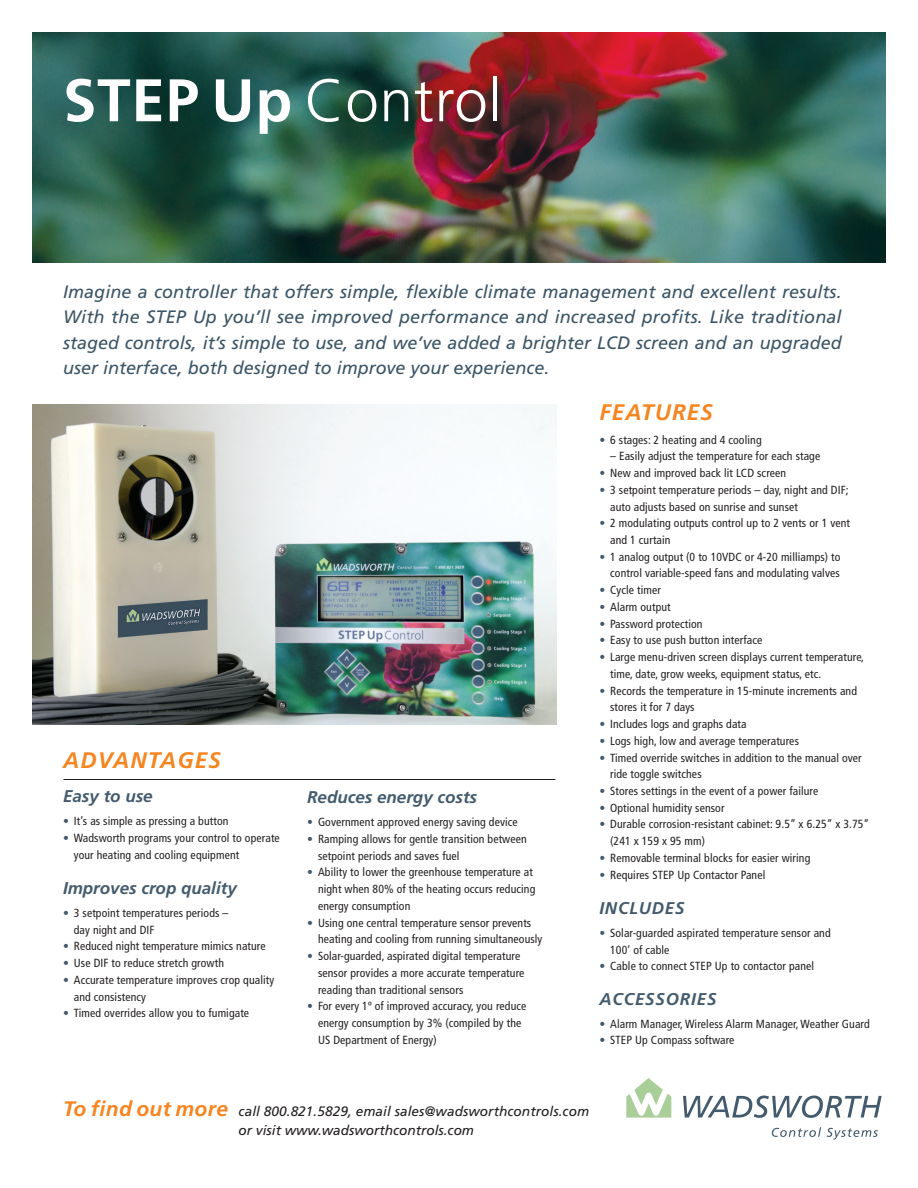
<style>
.page{position:relative;width:918px;height:1188px;background:#fff}
.page>*{position:absolute;margin:0;border:0;box-sizing:border-box;transform-origin:0 0}
.t1{font:300 60px "Frutiger";letter-spacing:.015em;color:#fff}
.t2{font:italic 700 22.5px "Frutiger";letter-spacing:.05em;color:#f58520}
.t3{font:italic 18px/25.5px "Frutiger";color:#3b5566;text-align:justify}
.t4{font:italic 700 16.95px "Frutiger";color:#435b6d}
.t5{font:italic 700 16.95px "Frutiger";letter-spacing:.05em;color:#435b6d}
.t6{font:italic 13.65px/19.5px "Frutiger";letter-spacing:.005em;color:#231f20}
.t7{font:condensed 11.7px/16.8px "Frutiger";letter-spacing:.01em;color:#231f20}
.s1{font-weight:700}
.s2{color:#435b6d}
.s3{font-weight:700;font-size:21px;color:#f58520}
</style>
<div class="page">
<img style="left:32px;top:405px;width:525px;height:319px">
<img style="left:32px;top:32px;width:854px;height:230px">
<svg style="left:626px;top:1078px;width:45px;height:40px"></svg>
<svg style="left:772px;top:1127px;width:49px;height:10px"></svg>
<svg style="left:827px;top:1128px;width:51px;height:12px"></svg>
<svg style="left:683px;top:1096px;width:199px;height:22px"></svg>
<hr style="left:63px;top:779px;width:492px;height:1px;background:#231f20">
<h1 class="t1" style="left:63px;top:76px;width:440px"><span class="s1">STEP Up</span> Control</h1>
<p class="t3" style="left:63px;top:280px;width:780px">Imagine a controller that offers simple, flexible climate management and excellent results.<br>With the STEP Up you’ll see improved performance and increased profits. Like traditional staged controls, it’s simple to use, and we’ve added a brighter LCD screen and an upgraded user interface, both designed to improve your experience.</p>
<h2 class="t2" style="left:63px;top:751px;width:160px">ADVANTAGES</h2>
<h3 class="t4" style="left:63px;top:789px;width:91px">Easy to use</h3>
<p class="t7" style="left:63px;top:814px;width:167px"><span class="s2">•</span> It’s as simple as pressing a button</p>
<p class="t7" style="left:74px;top:830px;width:207px;text-indent:-11px"><span class="s2">•</span> Wadsworth programs your control to operate your heating and cooling equipment</p>
<h3 class="t4" style="left:63px;top:881px;width:175px">Improves crop quality</h3>
<p class="t7" style="left:74px;top:905px;width:156px;text-indent:-11px"><span class="s2">•</span> 3 setpoint temperatures periods – day night and DIF</p>
<p class="t7" style="left:63px;top:939px;width:204px"><span class="s2">•</span> Reduced night temperature mimics nature</p>
<p class="t7" style="left:63px;top:956px;width:162px"><span class="s2">•</span> Use DIF to reduce stretch growth</p>
<p class="t7" style="left:74px;top:972px;width:202px;text-indent:-11px"><span class="s2">•</span> Accurate temperature improves crop quality and consistency</p>
<p class="t7" style="left:63px;top:1006px;width:188px"><span class="s2">•</span> Timed overrides allow you to fumigate</p>
<h3 class="t4" style="left:307px;top:790px;width:171px">Reduces energy costs</h3>
<p class="t7" style="left:307px;top:815px;width:212px"><span class="s2">•</span> Government approved energy saving device</p>
<p class="t7" style="left:318px;top:831px;width:210px;text-indent:-11px"><span class="s2">•</span> Ramping allows for gentle transition between setpoint periods and saves fuel</p>
<p class="t7" style="left:318px;top:865px;width:219px;text-indent:-11px"><span class="s2">•</span> Ability to lower the greenhouse temperature at night when 80% of the heating occurs reducing energy consumption</p>
<p class="t7" style="left:318px;top:915px;width:226px;text-indent:-11px"><span class="s2">•</span> Using one central temperature sensor prevents heating and cooling from running simultaneously</p>
<p class="t7" style="left:318px;top:949px;width:208px;text-indent:-11px"><span class="s2">•</span> Solar-guarded, aspirated digital temperature sensor provides a more accurate temperature reading than traditional sensors</p>
<p class="t7" style="left:318px;top:999px;width:210px;text-indent:-11px"><span class="s2">•</span> For every 1º of improved accuracy, you reduce energy consumption by 3% (compiled by the<br>US Department of Energy)</p>
<h2 class="t2" style="left:599px;top:404px;width:115px">FEATURES</h2>
<p class="t7" style="left:599px;top:432px;width:164px"><span class="s2">•</span> 6 stages: 2 heating and 4 cooling</p>
<p class="t7" style="left:610px;top:449px;width:212px">– Easily adjust the temperature for each stage</p>
<p class="t7" style="left:599px;top:466px;width:188px"><span class="s2">•</span> New and improved back lit LCD screen</p>
<p class="t7" style="left:610px;top:482px;width:240px;text-indent:-11px"><span class="s2">•</span> 3 setpoint temperature periods – day, night and DIF; auto adjusts based on sunrise and sunset</p>
<p class="t7" style="left:610px;top:516px;width:241px;text-indent:-11px"><span class="s2">•</span> 2 modulating outputs control up to 2 vents or 1 vent and 1 curtain</p>
<p class="t7" style="left:599px;top:549px;width:243px;text-align:right"><span class="s2">•</span> 1 analog output (0 to 10VDC or 4-20 milliamps) to control variable-speed fans and modulating valves</p>
<p class="t7" style="left:599px;top:583px;width:63px"><span class="s2">•</span> Cycle timer</p>
<p class="t7" style="left:599px;top:599px;width:73px"><span class="s2">•</span> Alarm output</p>
<p class="t7" style="left:599px;top:616px;width:105px"><span class="s2">•</span> Password protection</p>
<p class="t7" style="left:599px;top:633px;width:164px"><span class="s2">•</span> Easy to use push button interface</p>
<p class="t7" style="left:610px;top:650px;width:255px;text-indent:-11px"><span class="s2">•</span> Large menu-driven screen displays current temperature, time, date, grow weeks, equipment status, etc.</p>
<p class="t7" style="left:610px;top:683px;width:248px;text-indent:-11px"><span class="s2">•</span> Records the temperature in 15-minute increments and stores it for 7 days</p>
<p class="t7" style="left:599px;top:717px;width:149px"><span class="s2">•</span> Includes logs and graphs data</p>
<p class="t7" style="left:599px;top:733px;width:201px"><span class="s2">•</span> Logs high, low and average temperatures</p>
<p class="t7" style="left:610px;top:750px;width:253px;text-indent:-11px"><span class="s2">•</span> Timed override switches in addition to the manual over ride toggle switches</p>
<p class="t7" style="left:599px;top:783px;width:221px"><span class="s2">•</span> Stores settings in the event of a power failure</p>
<p class="t7" style="left:599px;top:800px;width:127px"><span class="s2">•</span> Optional humidity sensor</p>
<p class="t7" style="left:610px;top:817px;width:261px;text-indent:-11px"><span class="s2">•</span> Durable corrosion-resistant cabinet: 9.5” x 6.25” x 3.75” (241 x 159 x 95 mm)</p>
<p class="t7" style="left:599px;top:850px;width:213px"><span class="s2">•</span> Removable terminal blocks for easier wiring</p>
<p class="t7" style="left:599px;top:867px;width:167px"><span class="s2">•</span> Requires STEP Up Contactor Panel</p>
<h3 class="t5" style="left:599px;top:901px;width:87px">INCLUDES</h3>
<p class="t7" style="left:610px;top:925px;width:222px;text-indent:-11px"><span class="s2">•</span> Solar-guarded aspirated temperature sensor and<br>100’ of cable</p>
<p class="t7" style="left:599px;top:959px;width:216px"><span class="s2">•</span> Cable to connect STEP Up to contactor panel</p>
<h3 class="t5" style="left:599px;top:992px;width:119px">ACCESSORIES</h3>
<p class="t7" style="left:599px;top:1016px;width:272px"><span class="s2">•</span> Alarm Manager, Wireless Alarm Manager, Weather Guard</p>
<p class="t7" style="left:599px;top:1033px;width:137px"><span class="s2">•</span> STEP Up Compass software</p>
<p class="t6" style="left:239px;top:1102px;width:352px;text-indent:-175px"><span class="s3">To find out more</span> call 800.821.5829, email sales@wadsworthcontrols.com or visit www.wadsworthcontrols.com</p>
</div>
